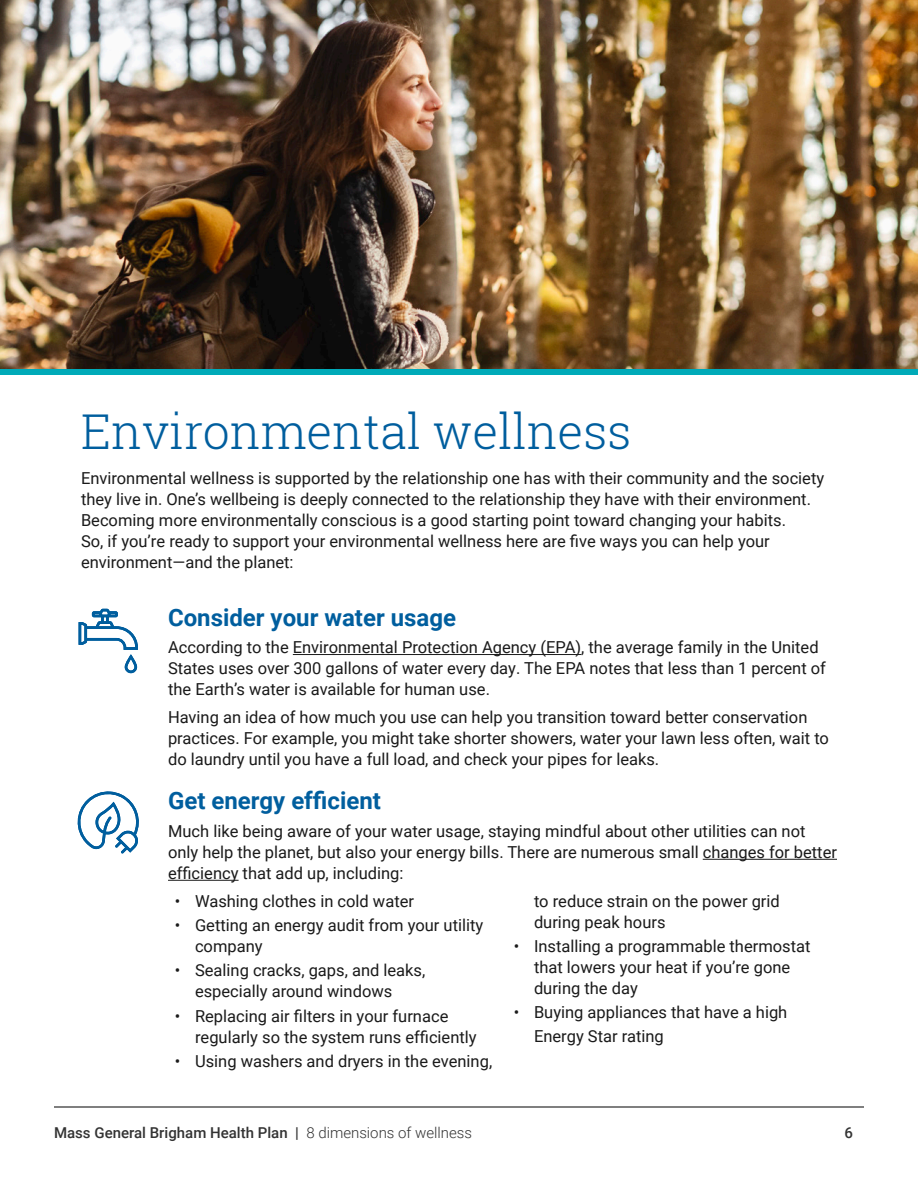
<style>
.page{position:relative;width:918px;height:1188px;background:#fff}
.page>*{position:absolute;margin:0;border:0;box-sizing:border-box;transform-origin:0 0}
.t1{font:300 48px "Roboto Slab";color:#005e9e}
.t2{font:700 24px "Roboto";color:#005e9e}
.t3{font:16.5px/21px "Roboto";color:#1a1a1a}
.t4{font:500 15px "Roboto";color:#333}
.s1{font-weight:300}
</style>
<div class="page">
<hr style="left:293px;top:654px;width:288px;height:1px;background:#1a1a1a">
<hr style="left:703px;top:859px;width:134px;height:1px;background:#1a1a1a">
<hr style="left:168px;top:880px;width:71px;height:1px;background:#1a1a1a">
<img style="left:0;top:0;width:918px;height:369px">
<div style="left:0;top:369px;width:918px;height:6px;background:#00aab8"></div>
<hr style="left:54px;top:1107px;width:810px;height:1px;background:#000">
<svg style="left:79px;top:609px;width:59px;height:64px"></svg>
<svg style="left:77px;top:791px;width:62px;height:62px"></svg>
<p class="t1" style="left:81px;top:399px;width:552px">Environmental wellness</p>
<p class="t3" style="left:81px;top:467px;width:745px">Environmental wellness is supported by the relationship one has with their community and the society they live in. One’s wellbeing is deeply connected to the relationship they have with their environment.<br>Becoming more environmentally conscious is a good starting point toward changing your habits.<br>So, if you’re ready to support your environmental wellness here are five ways you can help your environment—and the planet:</p>
<p class="t2" style="left:168px;top:600px;width:290px">Consider your water usage</p>
<p class="t3" style="left:168px;top:636px;width:659px">According to the Environmental Protection Agency (EPA), the average family in the United<br>States uses over 300 gallons of water every day. The EPA notes that less than 1 percent of the Earth’s water is available for human use.</p>
<p class="t3" style="left:168px;top:706px;width:662px">Having an idea of how much you use can help you transition toward better conservation practices. For example, you might take shorter showers, water your lawn less often, wait to do laundry until you have a full load, and check your pipes for leaks.</p>
<p class="t2" style="left:168px;top:784px;width:214px">Get energy efficient</p>
<p class="t3" style="left:168px;top:820px;width:670px">Much like being aware of your water usage, staying mindful about other utilities can not only help the planet, but also your energy bills. There are numerous small changes for better efficiency that add up, including:</p>
<p class="t3" style="left:175px;top:890px;width:241px">• Washing clothes in cold water</p>
<p class="t3" style="left:195px;top:914px;width:290px;text-indent:-20px">• Getting an energy audit from your utility company</p>
<p class="t3" style="left:195px;top:959px;width:232px;text-indent:-20px">• Sealing cracks, gaps, and leaks, especially around windows</p>
<p class="t3" style="left:195px;top:1005px;width:283px;text-indent:-20px">• Replacing air filters in your furnace regularly so the system runs efficiently</p>
<p class="t3" style="left:175px;top:1050px;width:319px">• Using washers and dryers in the evening,</p>
<p class="t3" style="left:534px;top:890px;width:247px">to reduce strain on the power grid during peak hours</p>
<p class="t3" style="left:534px;top:935px;width:278px;text-indent:-20px">• Installing a programmable thermostat that lowers your heat if you’re gone during the day</p>
<p class="t3" style="left:534px;top:1000px;width:255px;line-height:24px;text-indent:-20px">• Buying appliances that have a high<br>Energy Star rating</p>
<p class="t4" style="left:54px;top:1122px;width:420px">Mass General Brigham Health Plan | <span class="s1">8 dimensions of wellness</span></p>
<p class="t4" style="left:845px;top:1122px;width:10px">6</p>
</div>
